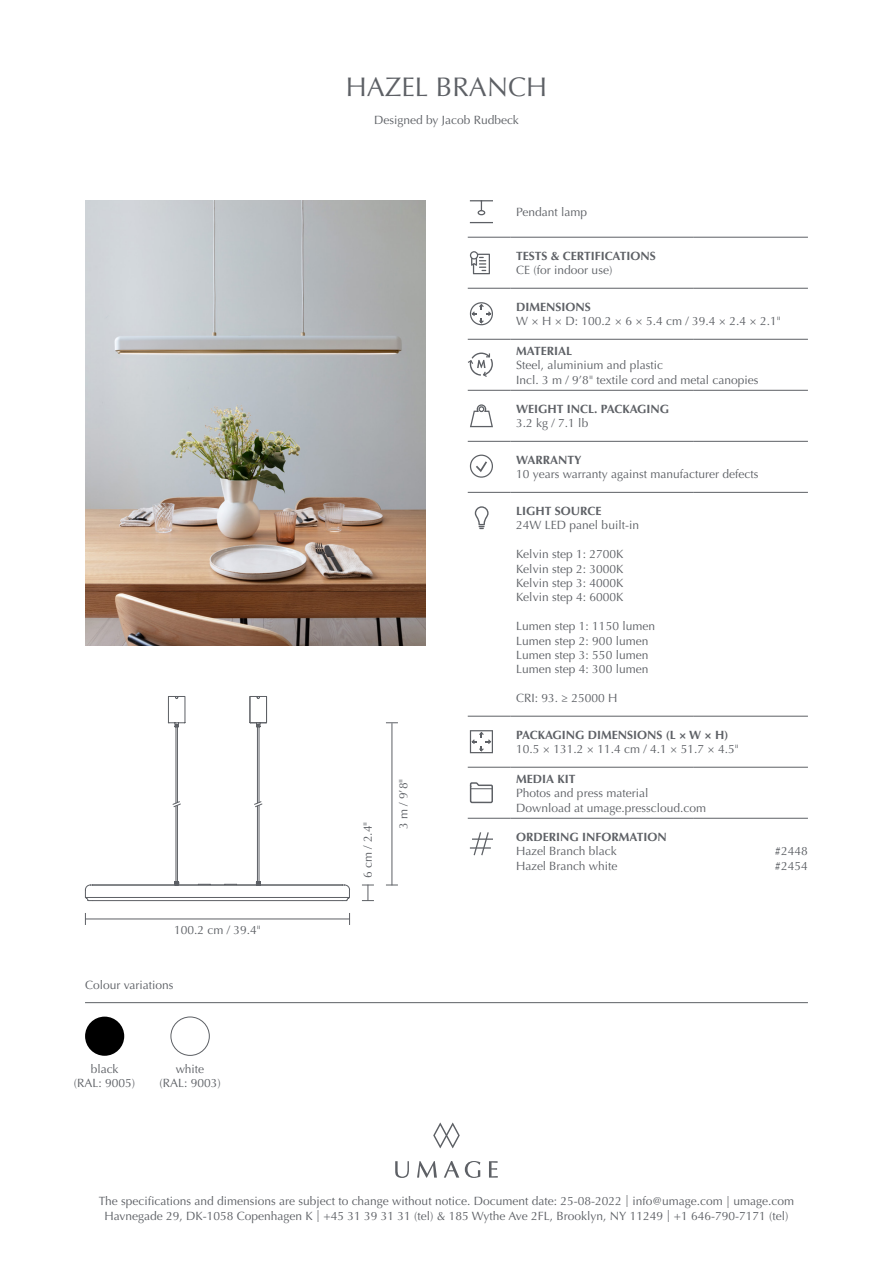
<style>
.page{position:relative;width:893px;height:1263px;background:#fff}
.page>*{position:absolute;margin:0;border:0;box-sizing:border-box;transform-origin:0 0}
.t1{font:27px "Optima LT Std";color:#5d6065}
.t2{font:12px/14.4px "Optima LT Std";color:#5d6065}
.t3{font:700 12px "Optima LT Std";color:#5d6065}
</style>
<div class="page">
<svg style="left:489px;top:1161px;width:9px;height:16px"></svg>
<svg style="left:433px;top:1123px;width:27px;height:25px"></svg>
<svg style="left:395px;top:1161px;width:14px;height:17px"></svg>
<svg style="left:417px;top:1161px;width:20px;height:16px"></svg>
<svg style="left:444px;top:1161px;width:15px;height:16px"></svg>
<svg style="left:465px;top:1161px;width:15px;height:17px"></svg>
<img style="left:85px;top:200px;width:340px;height:446px">
<hr style="left:85px;top:1002px;width:723px;height:1px;background:#5d6065">
<hr style="left:468px;top:288px;width:42px;height:1px;background:#5d6065">
<hr style="left:468px;top:339px;width:42px;height:1px;background:#5d6065">
<hr style="left:468px;top:390px;width:42px;height:1px;background:#5d6065">
<hr style="left:510px;top:390px;width:183px;height:1px;background:#5d6065">
<hr style="left:693px;top:390px;width:115px;height:1px;background:#5d6065">
<hr style="left:468px;top:441px;width:42px;height:1px;background:#5d6065">
<hr style="left:510px;top:441px;width:183px;height:1px;background:#5d6065">
<hr style="left:693px;top:441px;width:115px;height:1px;background:#5d6065">
<hr style="left:468px;top:492px;width:42px;height:1px;background:#5d6065">
<hr style="left:510px;top:492px;width:183px;height:1px;background:#5d6065">
<hr style="left:693px;top:492px;width:115px;height:1px;background:#5d6065">
<hr style="left:468px;top:716px;width:42px;height:1px;background:#5d6065">
<hr style="left:510px;top:716px;width:183px;height:1px;background:#5d6065">
<hr style="left:693px;top:716px;width:115px;height:1px;background:#5d6065">
<hr style="left:468px;top:767px;width:42px;height:1px;background:#5d6065">
<hr style="left:510px;top:767px;width:183px;height:1px;background:#5d6065">
<hr style="left:693px;top:767px;width:115px;height:1px;background:#5d6065">
<hr style="left:468px;top:818px;width:42px;height:1px;background:#5d6065">
<hr style="left:510px;top:818px;width:183px;height:1px;background:#5d6065">
<hr style="left:693px;top:818px;width:115px;height:1px;background:#5d6065">
<hr style="left:468px;top:237px;width:42px;height:1px;background:#5d6065">
<hr style="left:510px;top:237px;width:183px;height:1px;background:#5d6065">
<hr style="left:693px;top:237px;width:115px;height:1px;background:#5d6065">
<hr style="left:510px;top:288px;width:183px;height:1px;background:#5d6065">
<hr style="left:693px;top:288px;width:115px;height:1px;background:#5d6065">
<hr style="left:510px;top:339px;width:183px;height:1px;background:#5d6065">
<hr style="left:693px;top:339px;width:115px;height:1px;background:#5d6065">
<svg style="left:470px;top:222px;width:23px;height:1px"></svg>
<svg style="left:470px;top:200px;width:23px;height:15px"></svg>
<svg style="left:470px;top:251px;width:20px;height:23px"></svg>
<svg style="left:470px;top:302px;width:23px;height:23px"></svg>
<svg style="left:468px;top:353px;width:25px;height:24px"></svg>
<svg style="left:470px;top:404px;width:23px;height:24px"></svg>
<svg style="left:470px;top:455px;width:23px;height:23px"></svg>
<svg style="left:475px;top:506px;width:14px;height:23px"></svg>
<svg style="left:470px;top:730px;width:23px;height:23px"></svg>
<svg style="left:469px;top:782px;width:24px;height:22px"></svg>
<svg style="left:473px;top:832px;width:16px;height:24px"></svg>
<hr style="left:472px;top:838px;width:21px;height:2px;background:#5d6065">
<hr style="left:470px;top:847px;width:21px;height:2px;background:#5d6065">
<svg style="left:386px;top:722px;width:12px;height:1px"></svg>
<hr style="left:392px;top:723px;width:1px;height:162px;background:#5d6065">
<svg style="left:386px;top:885px;width:12px;height:1px"></svg>
<hr style="left:85px;top:918px;width:265px;height:1px;background:#5d6065">
<svg style="left:362px;top:885px;width:12px;height:16px"></svg>
<div style="left:171px;top:1016px;width:39px;height:40px;border:1px solid #5d6065;border-radius:50%"></div>
<div style="left:85px;top:1016px;width:39px;height:40px;background:#000;border-radius:50%"></div>
<svg style="left:85px;top:696px;width:265px;height:205px"></svg>
<h1 class="t1" style="left:346px;top:71px;width:203px">HAZEL BRANCH</h1>
<p class="t2" style="left:374px;top:113px;width:146px">Designed by Jacob Rudbeck</p>
<p class="t2" style="left:174px;top:923px;width:88px">100.2 cm / 39.4"</p>
<p class="t2" style="left:85px;top:978px;width:90px">Colour variations</p>
<p class="t2" style="left:74px;top:1062px;width:63px;text-align:center">black<br>(RAL: 9005)</p>
<p class="t2" style="left:159px;top:1062px;width:63px;text-align:center">white<br>(RAL: 9003)</p>
<p class="t2" style="left:361px;top:878px;width:58px;rotate:-90deg">6 cm / 2.4"</p>
<p class="t2" style="left:396px;top:829px;width:52px;rotate:-90deg">3 m / 9’8"</p>
<p class="t2" style="left:516px;top:205px;width:72px">Pendant lamp</p>
<p class="t3" style="left:516px;top:249px;width:141px">TESTS &amp; CERTIFICATIONS</p>
<p class="t2" style="left:516px;top:263px;width:98px">CE (for indoor use)</p>
<p class="t3" style="left:516px;top:300px;width:76px">DIMENSIONS</p>
<p class="t2" style="left:516px;top:314px;width:266px">W × H × D: 100.2 × 6 × 5.4 cm / 39.4 × 2.4 × 2.1"</p>
<p class="t3" style="left:516px;top:344px;width:58px">MATERIAL</p>
<p class="t2" style="left:516px;top:358px;width:244px">Steel, aluminium and plastic<br>Incl. 3 m / 9’8" textile cord and metal canopies</p>
<p class="t3" style="left:516px;top:402px;width:154px">WEIGHT INCL. PACKAGING</p>
<p class="t2" style="left:516px;top:416px;width:74px">3.2 kg / 7.1 lb</p>
<p class="t3" style="left:516px;top:453px;width:67px">WARRANTY</p>
<p class="t2" style="left:516px;top:467px;width:244px">10 years warranty against manufacturer defects</p>
<p class="t3" style="left:516px;top:504px;width:87px">LIGHT SOURCE</p>
<p class="t2" style="left:516px;top:518px;width:124px">24W LED panel built-in</p>
<p class="t2" style="left:516px;top:547px;width:109px;text-align:justify">Kelvin step 1: 2700K Kelvin step 2: 3000K Kelvin step 3: 4000K Kelvin step 4: 6000K</p>
<p class="t2" style="left:516px;top:619px;width:140px">Lumen step 1: 1150 lumen<br>Lumen step 2: 900 lumen<br>Lumen step 3: 550 lumen<br>Lumen step 4: 300 lumen</p>
<p class="t2" style="left:516px;top:691px;width:103px">CRI: 93. ≥ 25000 H</p>
<p class="t3" style="left:516px;top:728px;width:214px">PACKAGING DIMENSIONS (L × W × H)</p>
<p class="t2" style="left:516px;top:742px;width:224px">10.5 × 131.2 × 11.4 cm / 4.1 × 51.7 × 4.5"</p>
<p class="t3" style="left:516px;top:772px;width:61px">MEDIA KIT</p>
<p class="t2" style="left:516px;top:786px;width:191px">Photos and press material<br>Download at umage.presscloud.com</p>
<p class="t3" style="left:516px;top:830px;width:152px">ORDERING INFORMATION</p>
<p class="t2" style="left:516px;top:844px;width:103px">Hazel Branch black<br>Hazel Branch white</p>
<p class="t2" style="left:775px;top:844px;width:35px">#2448 #2454</p>
<p class="t2" style="left:99px;top:1194px;width:697px;line-height:15px;text-align:center">The specifications and dimensions are subject to change without notice. Document date: 25-08-2022 | info@umage.com | umage.com<br>Havnegade 29, DK-1058 Copenhagen K | +45 31 39 31 31 (tel) &amp; 185 Wythe Ave 2FL, Brooklyn, NY 11249 | +1 646-790-7171 (tel)</p>
</div>
